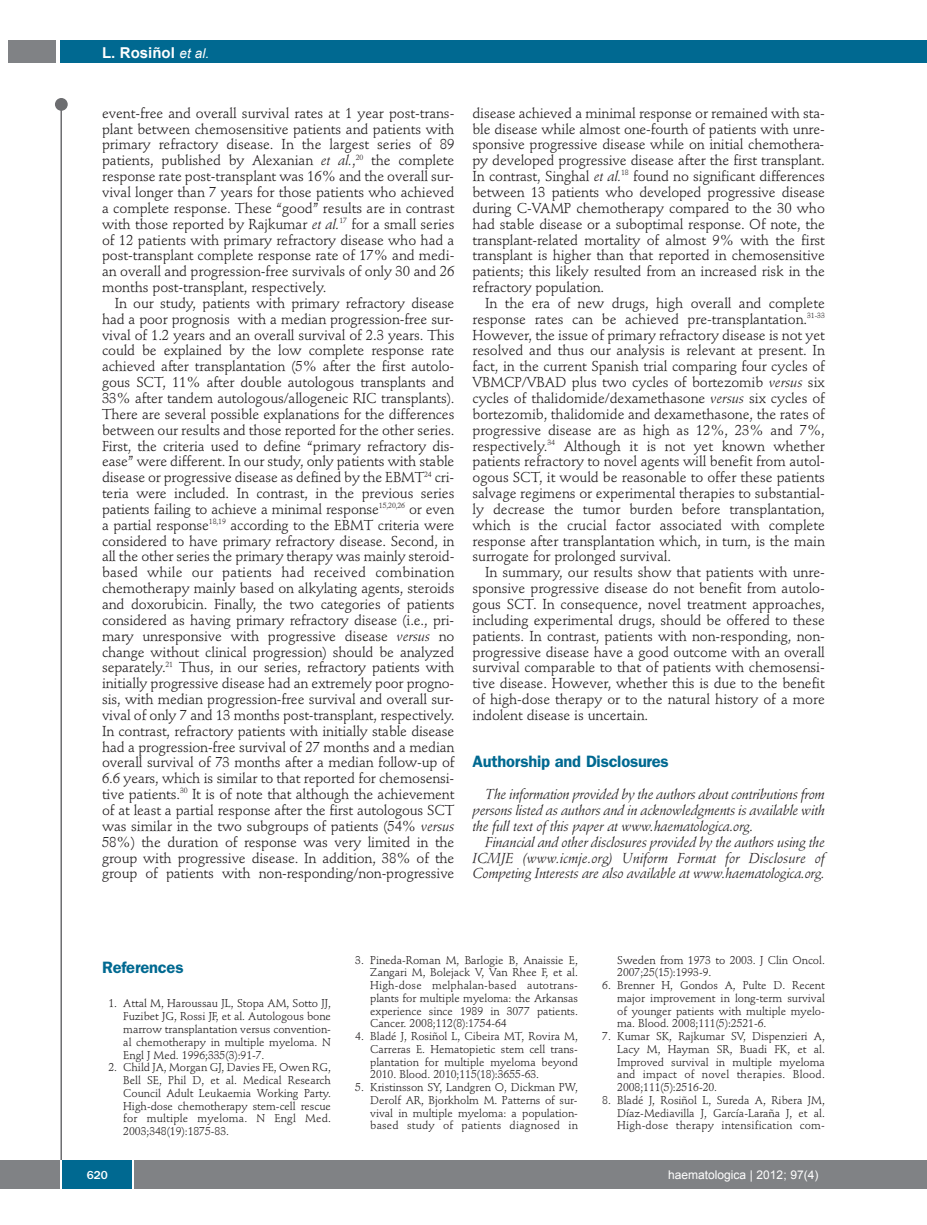
<style>
.page{position:relative;width:927px;height:1225px;background:#fff}
.page>*{position:absolute;margin:0;border:0;box-sizing:border-box;transform-origin:0 0}
.t1{font:600 16.5px "Franklin Gothic";letter-spacing:-.015em;color:#006991}
.t2{font:700 15px "Arial";color:#fff}
.t3{font:14.25px/15.9px "Stempel Schneidler";letter-spacing:-.005em;color:#231f20;text-align:justify}
.t4{font:italic 14.25px/15.9px "Stempel Schneidler";letter-spacing:-.015em;color:#231f20;text-align:justify}
.t5{font:12px "Arial";color:#fff}
.t6{font:500 12px "Franklin Gothic";color:#fff}
.t7{font:11.25px/12.8px "Stempel Schneidler";letter-spacing:-.005em;color:#231f20;text-align:justify}
.s1{font-weight:400;font-style:italic;font-size:13.5px}
.s2{font-style:italic}
</style>
<div class="page">
<div style="left:911px;top:40px;width:16px;height:22px;background:#006991"></div>
<div style="left:910px;top:1160px;width:17px;height:28px;background:#808285"></div>
<div style="left:55px;top:98px;width:13px;height:13px;background:#6c6d70;border-radius:50%"></div>
<hr style="left:60px;top:101px;width:2px;height:1061px;background:#6c6d70">
<div style="left:60px;top:40px;width:852px;height:22px;background:#006991"></div>
<div style="left:9px;top:40px;width:47px;height:22px;background:#808285"></div>
<div style="left:0;top:1160px;width:911px;height:28px;background:#808285"></div>
<div style="left:62px;top:1160px;width:71px;height:28px;background:#006991"></div>
<hr style="left:60px;top:1160px;width:2px;height:28px;background:#fff">
<svg style="left:133px;top:1160px;width:1px;height:28px"></svg>
<p class="t2" style="left:102px;top:44px;width:109px">l. Rosiñol <span class="s1">et al.</span></p>
<p class="t3" style="left:102px;top:106px;width:354px">event-free and overall survival rates at 1 year post-trans&shy;plant between chemosensitive patients and patients with primary refractory disease. In the largest series of 89 patients, published by Alexanian <span class="s2">et al.</span>,<sup>20</sup> the complete response rate post-transplant was 16% and the overall sur&shy;vival longer than 7 years for those patients who achieved a complete response. These “good” results are in contrast with those reported by Rajkumar <span class="s2">et al.</span><sup>17</sup> for a small series of 12 patients with primary refractory disease who had a post-transplant complete response rate of 17% and medi&shy;an overall and progression-free survivals of only 30 and 26 months post-transplant, respectively.</p>
<p class="t3" style="left:102px;top:296px;width:354px;text-indent:13px">In our study, patients with primary refractory disease had a poor prognosis with a median progression-free sur&shy;vival of 1.2 years and an overall survival of 2.3 years. This could be explained by the low complete response rate achieved after transplantation (5% after the first autolo&shy;gous SCT, 11% after double autologous transplants and 33% after tandem autologous/allogeneic RIC transplants).<br>There are several possible explanations for the differences between our results and those reported for the other series.<br>First, the criteria used to define “primary refractory dis&shy;ease” were different. In our study, only patients with stable disease or progressive disease as defined by the EBMT<sup>24</sup> cri&shy;teria were included. In contrast, in the previous series patients failing to achieve a minimal response<sup>15,20,26</sup> or even a partial response<sup>18,19</sup> according to the EBMT criteria were considered to have primary refractory disease. Second, in all the other series the primary therapy was mainly steroid&shy;based while our patients had received combination chemotherapy mainly based on alkylating agents, steroids and doxorubicin. Finally, the two categories of patients considered as having primary refractory disease (i.e., pri&shy;mary unresponsive with progressive disease <span class="s2">versus</span> no change without clinical progression) should be analyzed separately.<sup>21</sup> Thus, in our series, refractory patients with initially progressive disease had an extremely poor progno&shy;sis, with median progression-free survival and overall sur&shy;vival of only 7 and 13 months post-transplant, respectively.<br>In contrast, refractory patients with initially stable disease had a progression-free survival of 27 months and a median overall survival of 73 months after a median follow-up of 6.6 years, which is similar to that reported for chemosensi&shy;tive patients.<sup>30</sup> It is of note that although the achievement of at least a partial response after the first autologous SCT was similar in the two subgroups of patients (54% <span class="s2">versus </span>58%) the duration of response was very limited in the group with progressive disease. In addition, 38% of the group of patients with non-responding/non-progressive</p>
<p class="t3" style="left:472px;top:106px;width:354px">disease achieved a minimal response or remained with sta&shy;ble disease while almost one-fourth of patients with unre&shy;sponsive progressive disease while on initial chemothera&shy;py developed progressive disease after the first transplant.<br>In contrast, Singhal <span class="s2">et al.</span><sup>18</sup> found no significant differences between 13 patients who developed progressive disease during C-VAMP chemotherapy compared to the 30 who had stable disease or a suboptimal response. Of note, the transplant-related mortality of almost 9% with the first transplant is higher than that reported in chemosensitive patients; this likely resulted from an increased risk in the refractory population.</p>
<p class="t3" style="left:472px;top:296px;width:354px;text-indent:13px">In the era of new drugs, high overall and complete response rates can be achieved pre-transplantation.<sup>31-33<br></sup>However, the issue of primary refractory disease is not yet resolved and thus our analysis is relevant at present. In fact, in the current Spanish trial comparing four cycles of VBMCP/VBAD plus two cycles of bortezomib <span class="s2">versus</span> six cycles of thalidomide/dexamethasone <span class="s2">versus</span> six cycles of bortezomib, thalidomide and dexamethasone, the rates of progressive disease are as high as 12%, 23% and 7%, respectively.<sup>34</sup> Although it is not yet known whether patients refractory to novel agents will benefit from autol&shy;ogous SCT, it would be reasonable to offer these patients salvage regimens or experimental therapies to substantial&shy;ly decrease the tumor burden before transplantation, which is the crucial factor associated with complete response after transplantation which, in turn, is the main surrogate for prolonged survival.</p>
<p class="t3" style="left:472px;top:566px;width:354px;text-indent:13px">In summary, our results show that patients with unre&shy;sponsive progressive disease do not benefit from autolo&shy;gous SCT. In consequence, novel treatment approaches, including experimental drugs, should be offered to these patients. In contrast, patients with non-responding, non&shy;progressive disease have a good outcome with an overall survival comparable to that of patients with chemosensi&shy;tive disease. However, whether this is due to the benefit of high-dose therapy or to the natural history of a more indolent disease is uncertain.</p>
<p class="t1" style="left:472px;top:756px;width:198px">Authorship and Disclosures</p>
<p class="t4" style="left:472px;top:787px;width:354px;text-indent:13px">The information provided by the authors about contributions from persons listed as authors and in acknowledgments is available with the full text of this paper at www.haematologica.org.</p>
<p class="t4" style="left:472px;top:835px;width:354px;text-indent:13px">Financial and other disclosures provided by the authors using the ICMJE (www.icmje.org) Uniform Format for Disclosure of Competing Interests are also available at www.haematologica.org.</p>
<p class="t1" style="left:102px;top:962px;width:83px">References</p>
<p class="t7" style="left:123px;top:998px;width:209px;text-indent:-15px">1. Attal M, Haroussau JL, Stopa AM, Sotto JJ, Fuzibet JG, Rossi JF, et al. Autologous bone marrow transplantation versus convention&shy;al chemotherapy in multiple myeloma. N Engl J Med. 1996;335(3):91-7.</p>
<p class="t7" style="left:123px;top:1062px;width:209px;text-indent:-15px">2. Child JA, Morgan GJ, Davies FE, Owen RG, Bell SE, Phil D, et al. Medical Research Council Adult Leukaemia Working Party.<br>High-dose chemotherapy stem-cell rescue for multiple myeloma. N Engl Med.<br>2003;348(19):1875-83.</p>
<p class="t7" style="left:370px;top:954px;width:209px;text-indent:-15px">3. Pineda-Roman M, Barlogie B, Anaissie E, Zangari M, Bolejack V, Van Rhee F, et al.<br>High-dose melphalan-based autotrans&shy;plants for multiple myeloma: the Arkansas experience since 1989 in 3077 patients.<br>Cancer. 2008;112(8):1754-64</p>
<p class="t7" style="left:370px;top:1031px;width:209px;text-indent:-15px">4. Bladé J, Rosiñol L, Cibeira MT, Rovira M, Carreras E. Hematopietic stem cell trans&shy;plantation for multiple myeloma beyond 2010. Blood. 2010;115(18):3655-63.</p>
<p class="t7" style="left:370px;top:1082px;width:209px;text-indent:-15px">5. Kristinsson SY, Landgren O, Dickman PW, Derolf AR, Bjorkholm M. Patterns of sur&shy;vival in multiple myeloma: a population&shy;based study of patients diagnosed in</p>
<p class="t7" style="left:617px;top:954px;width:209px">Sweden from 1973 to 2003. J Clin Oncol.<br>2007;25(15):1993-9.</p>
<p class="t7" style="left:617px;top:980px;width:209px;text-indent:-15px">6. Brenner H, Gondos A, Pulte D. Recent major improvement in long-term survival of younger patients with multiple myelo&shy;ma. Blood. 2008;111(5):2521-6.</p>
<p class="t7" style="left:617px;top:1031px;width:209px;text-indent:-15px">7. Kumar SK, Rajkumar SV, Dispenzieri A, Lacy M, Hayman SR, Buadi FK, et al.<br>Improved survival in multiple myeloma and impact of novel therapies. Blood.<br>2008;111(5):2516-20.</p>
<p class="t7" style="left:617px;top:1094px;width:209px;text-indent:-15px">8. Bladé J, Rosiñol L, Sureda A, Ribera JM, Díaz-Mediavilla J, García-Laraña J, et al.<br>High-dose therapy intensification com-</p>
<p class="t6" style="left:87px;top:1171px;width:23px">620</p>
<p class="t5" style="left:668px;top:1168px;width:152px">haematologica | 2012; 97(4)</p>
</div>
